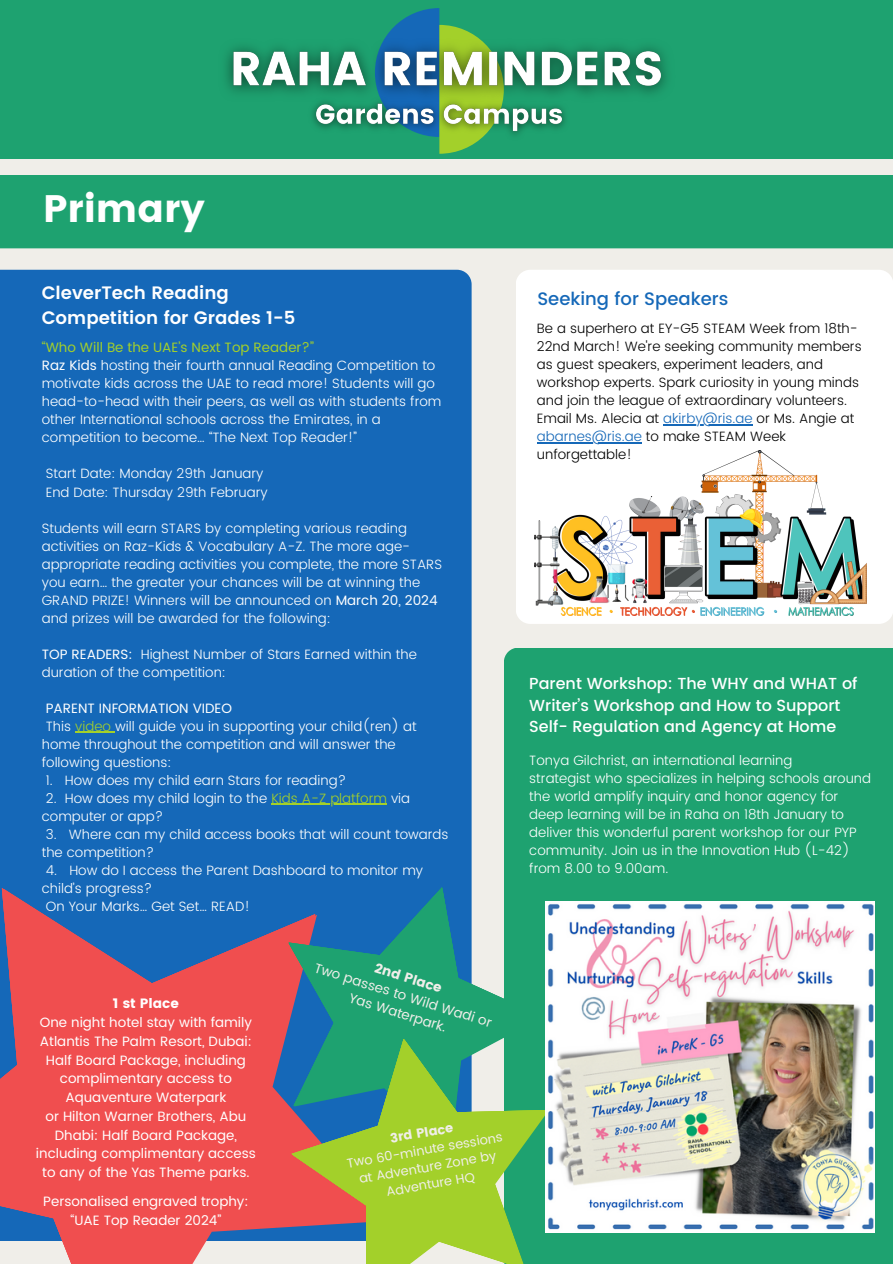
<style>
.page{position:relative;width:893px;height:1264px;background:#fff}
.page>*{position:absolute;margin:0;border:0;box-sizing:border-box;transform-origin:0 0}
.t1{font:38.25px "Poppins";color:#fff}
.t2{font:600 18px "Poppins";color:#fff}
.t3{font:500 18px "Poppins";color:#1568b8}
.t4{font:500 15.9px/21.3px "Poppins";color:#fff}
.t5{font:300 13.5px/18px "Poppins";color:#fff}
.t6{font:13.5px/18.8px "Poppins";color:#fff;text-align:center}
.t7{font:300 13.5px/18px "Poppins";color:#000}
.t8{font:13.5px "Poppins";color:#f0eee9}
.t9{font:13.5px "Poppins";color:#a3d02a}
.t10{font:13.5px "Poppins";color:#f0eee9}
.t11{font:13.5px "Poppins";color:#fff}
.t12{font:13.05px/17.2px "Poppins";color:#f0eee9;text-align:center}
.t13{font:13.05px "Poppins";color:#f0eee9}
.s1{color:#1568b8}
.s2{font-weight:400}
.s3{color:#a3d02a}
</style>
<div class="page">
<div style="left:0;top:0;width:892px;height:1263px;background:#f0eee9"></div>
<div style="left:0;top:0;width:892px;height:159px;background:#1ea270"></div>
<svg style="left:390px;top:8px;width:84px;height:146px"></svg>
<div style="left:516px;top:270px;width:376px;height:354px;background:#fff"></div>
<div style="left:0;top:270px;width:471px;height:486px;background:#1568b8"></div>
<div style="left:0;top:175px;width:892px;height:73px;background:#1ea270"></div>
<div style="left:504px;top:648px;width:388px;height:615px;background:#1ea270"></div>
<svg style="left:0;top:756px;width:470px;height:507px;background:#865d84"></svg>
<hr style="left:75px;top:731px;width:40px;height:2px;background:#a3d02a">
<hr style="left:271px;top:803px;width:116px;height:2px;background:#a3d02a">
<svg style="left:245px;top:850px;width:324px;height:315px;background:#4e848f"></svg>
<svg style="left:275px;top:1016px;width:298px;height:247px;background:#77aa62"></svg>
<img style="left:545px;top:901px;width:329px;height:331px">
<img style="left:534px;top:450px;width:332px;height:165px">
<hr style="left:663px;top:424px;width:89px;height:1px;background:#1568b8">
<hr style="left:537px;top:442px;width:105px;height:1px;background:#1568b8">
<img style="left:225px;top:31px;width:442px;height:64px">
<img style="left:305px;top:93px;width:268px;height:51px">
<p class="t1" style="left:43px;top:187px;width:163px">Primary</p>
<p class="t2" style="left:42px;top:282px;width:189px">CleverTech Reading</p>
<p class="t3" style="left:537px;top:288px;width:192px">Seeking for Speakers</p>
<p class="t2" style="left:42px;top:307px;width:255px">Competition for Grades 1-5</p>
<p class="t7" style="left:537px;top:319px;width:326px">Be a superhero at EY-G5 STEAM Week from 18th-22nd March! We're seeking community members as guest speakers, experiment leaders, and workshop experts. Spark curiosity in young minds and join the league of extraordinary volunteers.<br>Email Ms. Alecia at <span class="s1">akirby@ris.ae</span> or Ms. Angie at <span class="s1">abarnes@ris.ae</span> to make STEAM Week unforgettable!</p>
<p class="t9" style="left:42px;top:340px;width:273px">“Who Will Be the UAE’s Next Top Reader?”</p>
<p class="t5" style="left:42px;top:357px;width:401px"><span class="s2">Raz Kids</span> hosting their fourth annual Reading Competition to motivate kids across the UAE to read more! Students will go head-to-head with their peers, as well as with students from other International schools across the Emirates, in a competition to become… “The Next Top Reader!”</p>
<p class="t5" style="left:46px;top:465px;width:219px">Start Date: Monday 29th January</p>
<p class="t5" style="left:46px;top:483px;width:223px">End Date: Thursday 29th February</p>
<p class="t5" style="left:42px;top:519px;width:402px">Students will earn STARS by completing various reading activities on Raz-Kids &amp; Vocabulary A-Z. The more age&shy;appropriate reading activities you complete, the more STARS you earn… the greater your chances will be at winning the GRAND PRIZE! Winners will be announced on <span class="s2">March 20, 2024 </span>and prizes will be awarded for the following:</p>
<p class="t5" style="left:42px;top:645px;width:376px"><span class="s2">TOP READERS:</span> Highest Number of Stars Earned within the duration of the competition:</p>
<p class="t6" style="left:46px;top:698px;width:188px">PARENT INFORMATION VIDEO</p>
<p class="t5" style="left:42px;top:717px;width:376px;text-indent:4px">This <span class="s3">video</span> will guide you in supporting your child(ren) at home throughout the competition and will answer the following questions:</p>
<p class="t5" style="left:46px;top:771px;width:302px">1. How does my child earn Stars for reading?</p>
<p class="t5" style="left:42px;top:789px;width:370px;text-indent:4px">2. How does my child login to the <span class="s3">Kids A-Z platform</span> via computer or app?</p>
<p class="t5" style="left:42px;top:825px;width:408px;text-indent:4px">3. Where can my child access books that will count towards the competition?</p>
<p class="t5" style="left:42px;top:861px;width:383px;text-indent:4px">4. How do I access the Parent Dashboard to monitor my child’s progress?</p>
<p class="t5" style="left:46px;top:897px;width:205px">On Your Marks… Get Set… READ!</p>
<p class="t4" style="left:529px;top:673px;width:330px">Parent Workshop: The WHY and WHAT of<br>Writer’s Workshop and How to Support<br>Self- Regulation and Agency at Home</p>
<p class="t5" style="left:529px;top:751px;width:264px">Tonya Gilchrist, an international learning</p>
<p class="t5" style="left:529px;top:769px;width:343px">strategist who specializes in helping schools around the world amplify inquiry and honor agency for deep learning will be in Raha on 18th January to deliver this wonderful parent workshop for our PYP community. Join us in the Innovation Hub (L-42) from 8.00 to 9.00am.</p>
<p class="t11" style="left:113px;top:995px;width:67px">1 st Place</p>
<p class="t6" style="left:40px;top:1013px;width:214px">One night hotel stay with family</p>
<p class="t6" style="left:40px;top:1031px;width:213px">Atlantis The Palm Resort, Dubai:<br>Half Board Package, including complimentary access to<br>Aquaventure Waterpark</p>
<p class="t6" style="left:36px;top:1106px;width:221px">or Hilton Warner Brothers, Abu<br>Dhabi: Half Board Package, including complimentary access to any of the Yas Theme parks.</p>
<p class="t6" style="left:43px;top:1191px;width:207px">Personalised engraved trophy: “UAE Top Reader 2024”</p>
<p class="t10" style="left:377px;top:960px;width:71px;rotate:17deg">2nd Place</p>
<p class="t8" style="left:317px;top:960px;width:186px;rotate:17deg">Two passes to Wild Wadi or</p>
<p class="t8" style="left:351px;top:989px;width:103px;rotate:17deg">Yas Waterpark.</p>
<p class="t13" style="left:389px;top:1130px;width:65px;rotate:-10deg">3rd Place</p>
<p class="t12" style="left:345px;top:1155px;width:159px;rotate:-10deg">Two 60-minute sessions at Adventure Zone by<br>Adventure HQ</p>
</div>
